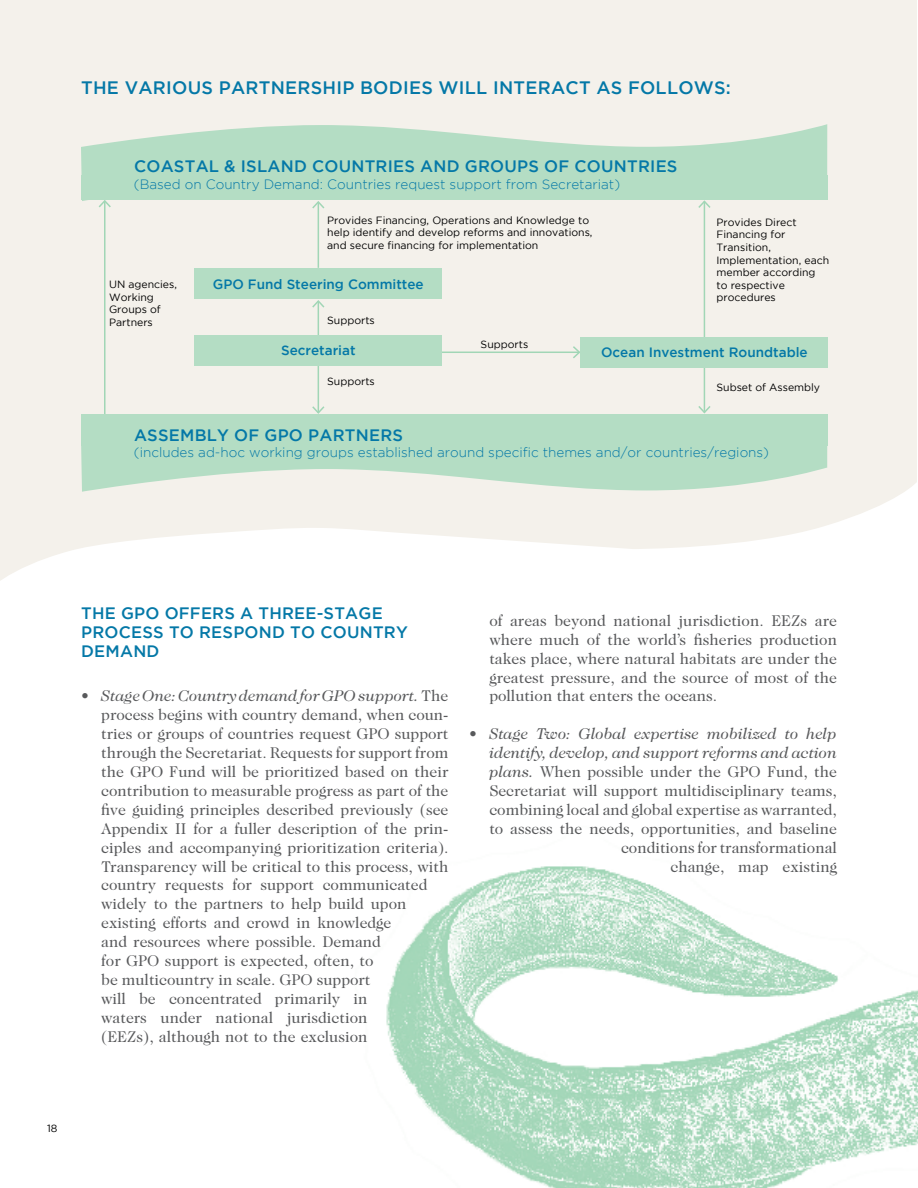
<style>
.page{position:relative;width:918px;height:1188px;background:#fff}
.page>*{position:absolute;margin:0;border:0;box-sizing:border-box;transform-origin:0 0}
.t1{font:500 18px "Gotham";letter-spacing:.015em;color:#0478a7}
.t2{font:500 16.5px/18.9px "Gotham";letter-spacing:.015em;color:#0478a7}
.t3{font:15.75px/18.9px "Caslon 224 Std";color:#58595b}
.t4{font:300 13.5px "Gotham";color:#0478a7}
.t5{font:500 13.5px "Gotham";color:#0478a7}
.t6{font:10.5px/12.6px "Gotham";color:#000}
.s1{font-style:italic}
</style>
<div class="page">
<img style="left:386px;top:866px;width:532px;height:322px">
<div style="left:0;top:0;width:917px;height:624px;background:#f4f1eb"></div>
<svg style="left:0;top:483px;width:917px;height:141px;fill:#fff"></svg>
<hr style="left:104px;top:201px;width:2px;height:221px;background:#a1d6b6">
<svg style="left:98px;top:201px;width:13px;height:8px"></svg>
<hr style="left:318px;top:365px;width:1px;height:48px;background:#a1d6b6">
<svg style="left:312px;top:405px;width:13px;height:9px"></svg>
<hr style="left:441px;top:352px;width:138px;height:1px;background:#a1d6b6">
<svg style="left:571px;top:345px;width:10px;height:15px"></svg>
<hr style="left:318px;top:301px;width:1px;height:35px;background:#a1d6b6">
<svg style="left:312px;top:300px;width:13px;height:9px"></svg>
<hr style="left:704px;top:366px;width:1px;height:46px;background:#a1d6b6">
<svg style="left:698px;top:404px;width:13px;height:10px"></svg>
<hr style="left:318px;top:202px;width:1px;height:66px;background:#a1d6b6">
<svg style="left:312px;top:201px;width:13px;height:9px"></svg>
<hr style="left:704px;top:201px;width:1px;height:148px;background:#a1d6b6">
<svg style="left:698px;top:201px;width:13px;height:9px"></svg>
<div style="left:81px;top:414px;width:746px;height:32px;background:#b4ddc4"></div>
<svg style="left:81px;top:124px;width:746px;height:77px;fill:#b4ddc4"></svg>
<svg style="left:81px;top:446px;width:746px;height:46px;fill:#b4ddc4"></svg>
<div style="left:195px;top:269px;width:247px;height:30px;background:#b4ddc4"></div>
<div style="left:195px;top:335px;width:247px;height:30px;background:#b4ddc4"></div>
<div style="left:581px;top:337px;width:247px;height:30px;background:#b4ddc4"></div>
<p class="t1" style="left:81px;top:78px;width:651px">THE VARIOUS PARTNERSHIP BODIES WILL INTERACT AS FOLLOWS:</p>
<p class="t2" style="left:134px;top:157px;width:545px">COASTAL &amp; ISLAND COUNTRIES AND GROUPS OF COUNTRIES</p>
<p class="t4" style="left:134px;top:176px;width:488px">(Based on Country Demand: Countries request support from Secretariat)</p>
<p class="t6" style="left:109px;top:278px;width:69px">UN agencies,<br>Working<br>Groups of<br>Partners</p>
<p class="t6" style="left:327px;top:213px;width:267px">Provides Financing, Operations and Knowledge to help identify and develop reforms and innovations, and secure financing for implementation</p>
<p class="t6" style="left:717px;top:216px;width:114px">Provides Direct<br>Financing for<br>Transition,<br>Implementation, each member according<br>to respective procedures</p>
<p class="t6" style="left:481px;top:338px;width:49px">Supports</p>
<p class="t6" style="left:327px;top:375px;width:49px">Supports</p>
<p class="t5" style="left:213px;top:276px;width:212px">GPO Fund Steering Committee</p>
<p class="t6" style="left:327px;top:314px;width:49px">Supports</p>
<p class="t5" style="left:281px;top:343px;width:76px">Secretariat</p>
<p class="t5" style="left:601px;top:345px;width:208px">Ocean Investment Roundtable</p>
<p class="t6" style="left:717px;top:381px;width:105px">Subset of Assembly</p>
<p class="t2" style="left:134px;top:425px;width:271px">ASSEMBLY OF GPO PARTNERS</p>
<p class="t4" style="left:134px;top:445px;width:637px">(includes ad-hoc working groups established around specific themes and/or countries/regions)</p>
<p class="t2" style="left:81px;top:603px;width:328px">THE GPO OFFERS A THREE-STAGE<br>PROCESS TO RESPOND TO COUNTRY<br>DEMAND</p>
<p class="t3" style="left:101px;top:687px;width:349px;text-indent:-20px">• <span class="s1">Stage One: Country demand for GPO support.</span> The process begins with country demand, when coun&shy;tries or groups of countries request GPO support through the Secretariat. Requests for support from the GPO Fund will be prioritized based on their contribution to measurable progress as part of the five guiding principles described previously (see Appendix II for a fuller description of the prin&shy;ciples and accompanying prioritization criteria).<br>Transparency will be critical to this process, with country requests for support communicated widely to the partners to help build upon existing efforts and crowd in knowledge<br>and resources where possible. Demand<br>for GPO support is expected, often, to<br>be multicountry in scale. GPO support<br>will be concentrated primarily in<br>waters under national jurisdiction<br>(EEZs), although not to the exclusion</p>
<p class="t3" style="left:489px;top:611px;width:349px;text-align:justify">of areas beyond national jurisdiction. EEZs are where much of the world’s fisheries production takes place, where natural habitats are under the greatest pressure, and the source of most of the pollution that enters the oceans.</p>
<p class="t3" style="left:469px;top:724px;width:369px;text-align:right">• <span class="s1">Stage Two: Global expertise mobilized to help identify, develop, and support reforms and action plans.</span> When possible under the GPO Fund, the Secretariat will support multidisciplinary teams, combining local and global expertise as warranted,<br>to assess the needs, opportunities, and baseline conditions for transformational<br>change, map existing</p>
<p class="t6" style="left:47px;top:1122px;width:12px">18</p>
</div>
